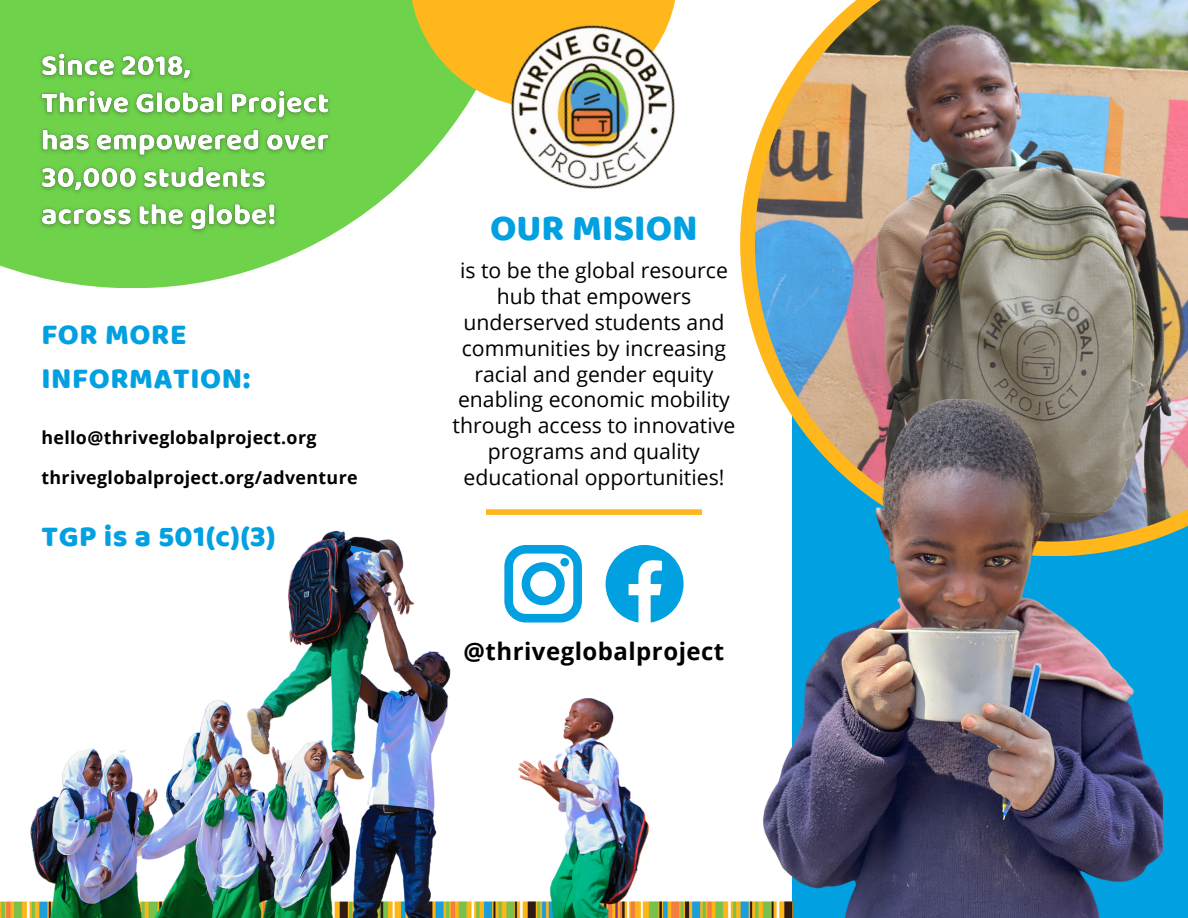
<style>
.page{position:relative;width:1188px;height:918px;background:#fff}
.page>*{position:absolute;margin:0;border:0;box-sizing:border-box;transform-origin:0 0}
.t1{font:37.65px "Baloo";color:#01a0e1}
.t2{font:30px/43.8px "Baloo";letter-spacing:.02em;color:#01a0e1}
.t3{font:700 24px "Open Sans";letter-spacing:.02em;color:#000}
.t4{font:21.3px/25.8px "Open Sans";color:#000;text-align:center}
.t5{font:700 17.85px "Open Sans";letter-spacing:.02em;color:#000}
</style>
<div class="page">
<svg style="left:0;top:0;width:465px;height:288px;fill:#6ed24b"></svg>
<svg style="left:409px;top:0;width:72px;height:108px;background:#bfc435"></svg>
<div style="left:792px;top:142px;width:396px;height:776px;background:#01a0e1"></div>
<svg style="left:740px;top:148px;width:15px;height:191px;fill:#ffb71c"></svg>
<img style="left:755px;top:0;width:433px;height:537px">
<svg style="left:606px;top:545px;width:78px;height:78px"></svg>
<svg style="left:504px;top:545px;width:78px;height:78px"></svg>
<img style="left:481px;top:0;width:195px;height:189px">
<div style="left:486px;top:509px;width:216px;height:6px;background:#ffb71c"></div>
<img style="left:763px;top:400px;width:399px;height:518px">
<img style="left:33px;top:44px;width:303px;height:195px">
<img style="left:465px;top:891px;width:327px;height:27px">
<img style="left:499px;top:698px;width:152px;height:220px">
<img style="left:0;top:530px;width:465px;height:388px">
<p class="t2" style="left:41px;top:311px;width:211px">FOR MORE<br>INFORMATION:</p>
<p class="t5" style="left:41px;top:425px;width:277px">hello@thriveglobalproject.org</p>
<p class="t5" style="left:41px;top:465px;width:318px">thriveglobalproject.org/adventure</p>
<p class="t2" style="left:41px;top:514px;width:236px">TGP is a 501(c)(3)</p>
<p class="t1" style="left:490px;top:205px;width:209px">OUR MISION</p>
<p class="t4" style="left:453px;top:257px;width:284px">is to be the global resource hub that empowers underserved students and communities by increasing racial and gender equity enabling economic mobility through access to innovative programs and quality educational opportunities!</p>
<p class="t3" style="left:464px;top:635px;width:262px">@thriveglobalproject</p>
</div>
